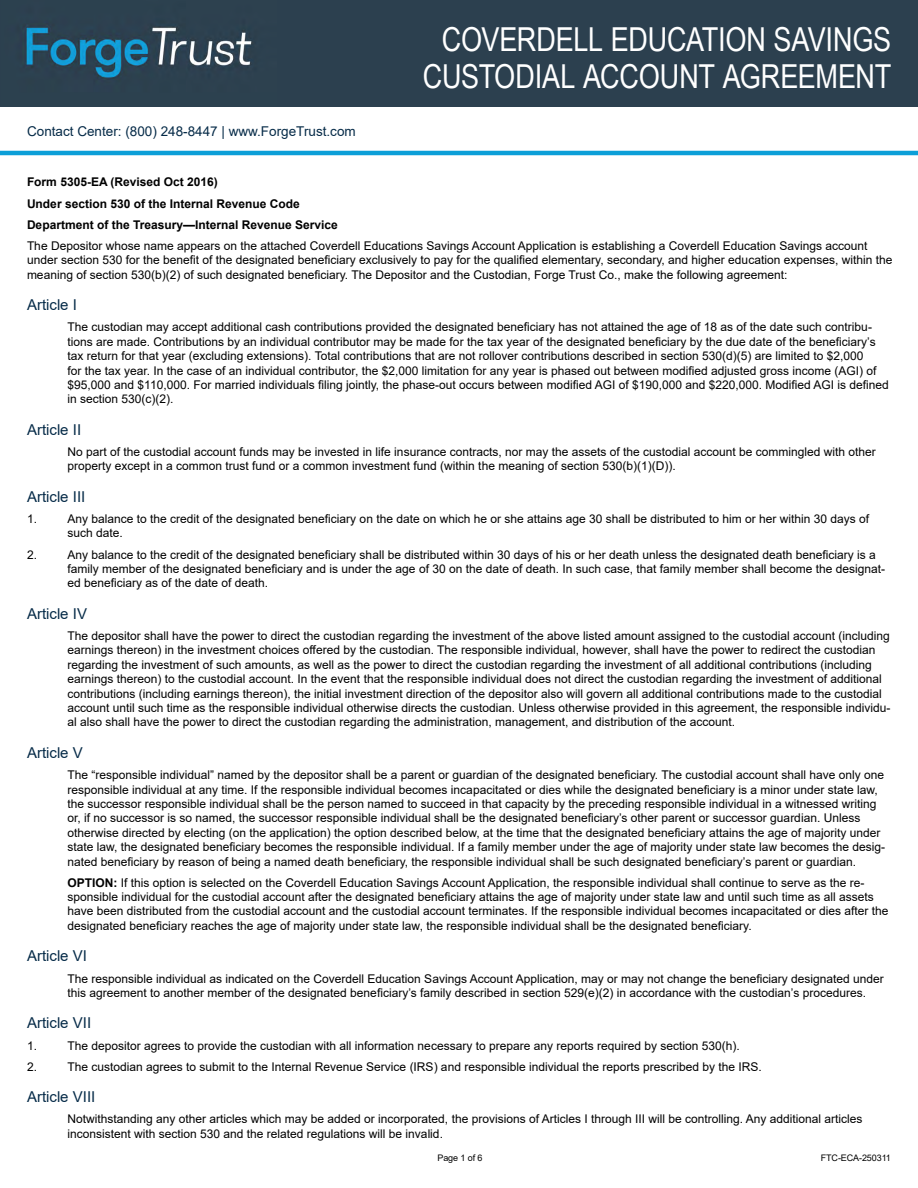
<style>
.page{position:relative;width:918px;height:1188px;background:#fff}
.page>*{position:absolute;margin:0;border:0;box-sizing:border-box;transform-origin:0 0}
.t1{font:33px/37.5px "Arial Narrow";letter-spacing:-.01em;color:#fff;text-align:center}
.t2{font:15px "Arial";color:#062b48}
.t3{font:13.5px "Arial";color:#062b48}
.t4{font:12px/14.4px "Arial";color:#000}
.t5{font:700 12px/21.1px "Arial";color:#000}
.t6{font:9px "Arial";letter-spacing:-.01em;color:#000}
.s1{font-weight:700}
</style>
<div class="page">
<div style="left:0;top:0;width:918px;height:107px;background:#2c404f"></div>
<hr style="left:0;top:151px;width:918px;height:4px;background:#0c9fd8">
<img style="left:26px;top:25px;width:226px;height:53px">
<p class="t3" style="left:27px;top:121px;width:330px">Contact Center: (800) 248-8447 | www.ForgeTrust.com</p>
<h1 class="t1" style="left:423px;top:19px;width:470px">COVERDELL EDUCATION SAVINGS<br>CUSTODIAL ACCOUNT AGREEMENT</h1>
<p class="t5" style="left:27px;top:172px;width:312px">Form 5305-EA (Revised Oct 2016)<br>Under section 530 of the Internal Revenue Code<br>Department of the Treasury—Internal Revenue Service</p>
<p class="t4" style="left:27px;top:238px;width:867px">The Depositor whose name appears on the attached Coverdell Educations Savings Account Application is establishing a Coverdell Education Savings account under section 530 for the benefit of the designated beneficiary exclusively to pay for the qualified elementary, secondary, and higher education expenses, within the meaning of section 530(b)(2) of such designated beneficiary. The Depositor and the Custodian, Forge Trust Co., make the following agreement:</p>
<p class="t2" style="left:27px;top:295px;width:52px">Article I</p>
<p class="t4" style="left:68px;top:320px;width:823px">The custodian may accept additional cash contributions provided the designated beneficiary has not attained the age of 18 as of the date such contribu&shy;tions are made. Contributions by an individual contributor may be made for the tax year of the designated beneficiary by the due date of the beneficiary’s tax return for that year (excluding extensions). Total contributions that are not rollover contributions described in section 530(d)(5) are limited to $2,000<br>for the tax year. In the case of an individual contributor, the $2,000 limitation for any year is phased out between modified adjusted gross income (AGI) of $95,000 and $110,000. For married individuals filing jointly, the phase-out occurs between modified AGI of $190,000 and $220,000. Modified AGI is defined in section 530(c)(2).</p>
<p class="t2" style="left:27px;top:419px;width:56px">Article II</p>
<p class="t4" style="left:68px;top:445px;width:810px">No part of the custodial account funds may be invested in life insurance contracts, nor may the assets of the custodial account be commingled with other property except in a common trust fund or a common investment fund (within the meaning of section 530(b)(1)(D)).</p>
<p class="t2" style="left:27px;top:486px;width:60px">Article III</p>
<p class="t4" style="left:27px;top:512px;width:12px">1.</p>
<p class="t4" style="left:68px;top:512px;width:803px">Any balance to the credit of the designated beneficiary on the date on which he or she attains age 30 shall be distributed to him or her within 30 days of such date.</p>
<p class="t4" style="left:27px;top:547px;width:12px">2.</p>
<p class="t4" style="left:68px;top:547px;width:819px">Any balance to the credit of the designated beneficiary shall be distributed within 30 days of his or her death unless the designated death beneficiary is a family member of the designated beneficiary and is under the age of 30 on the date of death. In such case, that family member shall become the designat&shy;ed beneficiary as of the date of death.</p>
<p class="t2" style="left:27px;top:603px;width:62px">Article IV</p>
<p class="t4" style="left:68px;top:629px;width:825px">The depositor shall have the power to direct the custodian regarding the investment of the above listed amount assigned to the custodial account (including earnings thereon) in the investment choices offered by the custodian. The responsible individual, however, shall have the power to redirect the custodian regarding the investment of such amounts, as well as the power to direct the custodian regarding the investment of all additional contributions (including earnings thereon) to the custodial account. In the event that the responsible individual does not direct the custodian regarding the investment of additional contributions (including earnings thereon), the initial investment direction of the depositor also will govern all additional contributions made to the custodial account until such time as the responsible individual otherwise directs the custodian. Unless otherwise provided in this agreement, the responsible individu&shy;al also shall have the power to direct the custodian regarding the administration, management, and distribution of the account.</p>
<p class="t2" style="left:27px;top:742px;width:57px">Article V</p>
<p class="t4" style="left:68px;top:768px;width:819px">The “responsible individual” named by the depositor shall be a parent or guardian of the designated beneficiary. The custodial account shall have only one responsible individual at any time. If the responsible individual becomes incapacitated or dies while the designated beneficiary is a minor under state law, the successor responsible individual shall be the person named to succeed in that capacity by the preceding responsible individual in a witnessed writing or, if no successor is so named, the successor responsible individual shall be the designated beneficiary’s other parent or successor guardian. Unless otherwise directed by electing (on the application) the option described below, at the time that the designated beneficiary attains the age of majority under state law, the designated beneficiary becomes the responsible individual. If a family member under the age of majority under state law becomes the desig&shy;nated beneficiary by reason of being a named death beneficiary, the responsible individual shall be such designated beneficiary’s parent or guardian.</p>
<p class="t4" style="left:67px;top:875px;width:823px"><span class="s1">OPTION:</span> If this option is selected on the Coverdell Education Savings Account Application, the responsible individual shall continue to serve as the re&shy;sponsible individual for the custodial account after the designated beneficiary attains the age of majority under state law and until such time as all assets have been distributed from the custodial account and the custodial account terminates. If the responsible individual becomes incapacitated or dies after the designated beneficiary reaches the age of majority under state law, the responsible individual shall be the designated beneficiary.</p>
<p class="t2" style="left:27px;top:946px;width:62px">Article VI</p>
<p class="t4" style="left:68px;top:971px;width:818px">The responsible individual as indicated on the Coverdell Education Savings Account Application, may or may not change the beneficiary designated under this agreement to another member of the designated beneficiary’s family described in section 529(e)(2) in accordance with the custodian’s procedures.</p>
<p class="t2" style="left:27px;top:1013px;width:66px">Article VII</p>
<p class="t4" style="left:27px;top:1038px;width:12px">1.</p>
<p class="t4" style="left:68px;top:1038px;width:674px">The depositor agrees to provide the custodian with all information necessary to prepare any reports required by section 530(h).</p>
<p class="t4" style="left:27px;top:1059px;width:12px">2.</p>
<p class="t4" style="left:68px;top:1059px;width:696px">The custodian agrees to submit to the Internal Revenue Service (IRS) and responsible individual the reports prescribed by the IRS.</p>
<p class="t2" style="left:27px;top:1087px;width:70px">Article VIII</p>
<p class="t4" style="left:68px;top:1112px;width:797px">Notwithstanding any other articles which may be added or incorporated, the provisions of Articles I through III will be controlling. Any additional articles inconsistent with section 530 and the related regulations will be invalid.</p>
<p class="t6" style="left:437px;top:1152px;width:47px">Page 1 of 6</p>
<p class="t6" style="left:821px;top:1152px;width:72px">FTC-ECA-250311</p>
</div>
